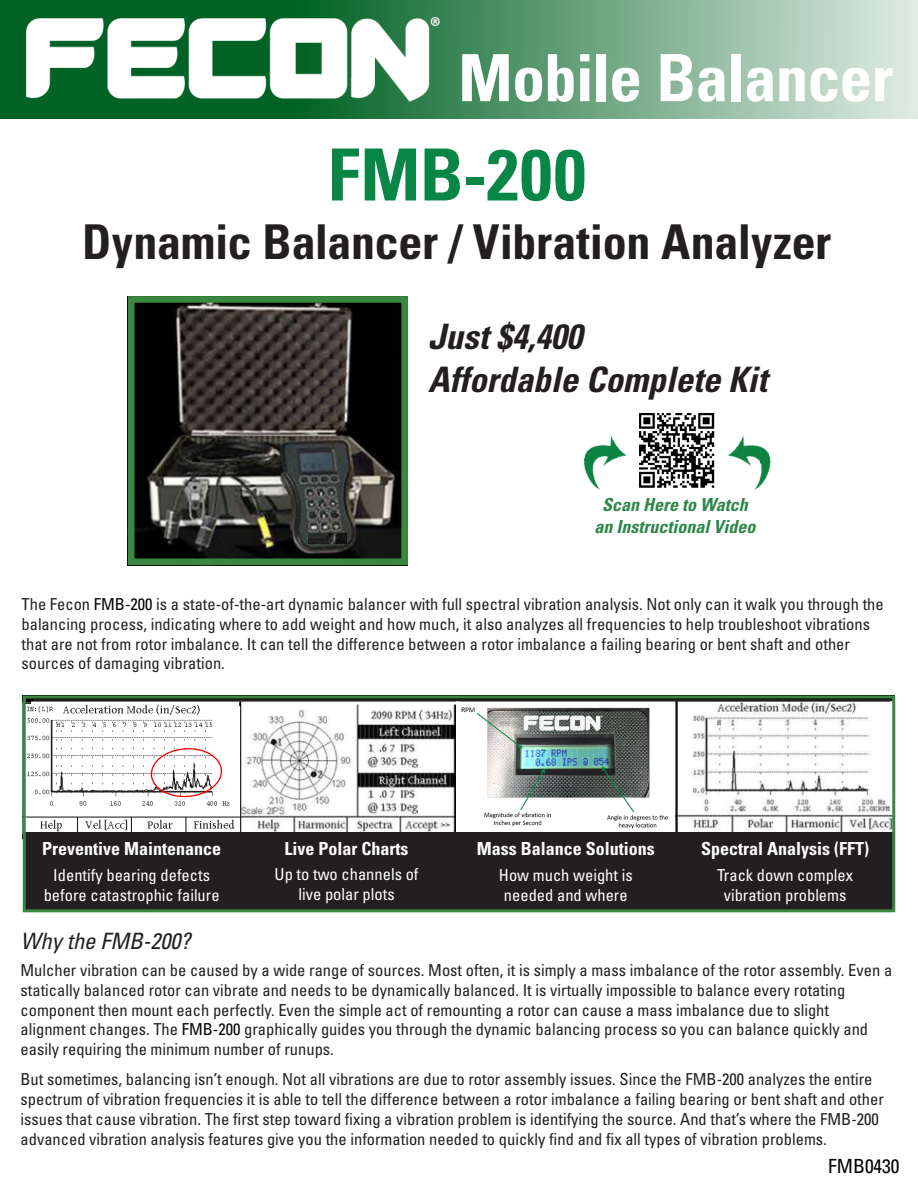
<style>
.page{position:relative;width:918px;height:1188px;background:#fff}
.page>*{position:absolute;margin:0;border:0;box-sizing:border-box;transform-origin:0 0}
.t1{font:700 condensed 72px "Univers LT Std";letter-spacing:.015em;color:#078646}
.t2{font:700 condensed 65.25px "Univers LT Std";letter-spacing:-.015em;color:#fff}
.t3{font:700 condensed 48px "Univers LT Std";letter-spacing:-.005em;color:#231f20}
.t4{font:italic 700 condensed 35.1px "Univers LT Std";color:#231f20}
.t5{font:italic condensed 22.5px "Univers LT Std";color:#231f20}
.t6{font:condensed 19.5px "Univers LT Std";color:#040503}
.t7{font:700 condensed 18px "Univers LT Std";color:#fff}
.t8{font:italic 700 condensed 18px "Univers LT Std";color:#2c8748}
.t9{font:condensed 16.5px/19.8px "Univers LT Std";color:#231f20}
.t10{font:condensed 16.5px/19.8px "Univers LT Std";color:#fff;text-align:center}
.s1{color:#040503}
</style>
<div class="page">
<img style="left:136px;top:304px;width:264px;height:253px">
<img style="left:308px;top:534px;width:39px;height:9px">
<div style="left:128px;top:296px;width:280px;height:269px;border:7px solid #3a883f"></div>
<img style="left:27px;top:700px;width:864px;height:132px">
<img style="left:639px;top:413px;width:75px;height:75px">
<img style="left:583px;top:435px;width:44px;height:55px">
<img style="left:714px;top:423px;width:57px;height:67px">
<img style="left:457px;top:703px;width:218px;height:129px">
<div style="left:23px;top:832px;width:871px;height:80px;background:#231f20"></div>
<div style="left:23px;top:696px;width:872px;height:216px;border:3px solid #3a883f"></div>
<hr style="left:33px;top:699px;width:857px;height:3px;background:#231f20">
<hr style="left:31px;top:702px;width:429px;height:3px;background:#fff">
<svg style="left:23px;top:702px;width:218px;height:132px"></svg>
<svg style="left:0;top:0;width:918px;height:119px;background:#6ba37f"></svg>
<img style="left:27px;top:17px;width:413px;height:84px">
<p class="t2" style="left:458px;top:38px;width:436px">Mobile Balancer</p>
<p class="t1" style="left:328px;top:131px;width:260px">FMB-200</p>
<p class="t3" style="left:82px;top:212px;width:751px">Dynamic Balancer / Vibration Analyzer</p>
<p class="t4" style="left:428px;top:315px;width:155px">Just $4,400</p>
<p class="t4" style="left:428px;top:358px;width:341px">Affordable Complete Kit</p>
<p class="t8" style="left:602px;top:494px;width:147px">Scan Here to Watch</p>
<p class="t8" style="left:595px;top:515px;width:163px">an Instructional Video</p>
<p class="t9" style="left:22px;top:594px;width:864px">The Fecon <span class="s1">FMB-200</span> is a state-of-the-art dynamic balancer with full spectral vibration analysis. Not only can it walk you through the balancing process, indicating where to add weight and how much, it also analyzes all frequencies to help troubleshoot vibrations that are not from rotor imbalance. It can tell the difference between a rotor imbalance a failing bearing or bent shaft and other sources of damaging vibration.</p>
<p class="t7" style="left:42px;top:838px;width:180px">Preventive Maintenance</p>
<p class="t10" style="left:44px;top:865px;width:177px">Identify bearing defects before catastrophic failure</p>
<p class="t7" style="left:285px;top:837px;width:125px">Live Polar Charts</p>
<p class="t10" style="left:275px;top:864px;width:145px">Up to two channels of</p>
<p class="t10" style="left:298px;top:884px;width:98px">live polar plots</p>
<p class="t7" style="left:477px;top:838px;width:179px">Mass Balance Solutions</p>
<p class="t10" style="left:499px;top:865px;width:135px">How much weight is needed and where</p>
<p class="t7" style="left:701px;top:838px;width:169px">Spectral Analysis (FFT)</p>
<p class="t10" style="left:717px;top:865px;width:138px">Track down complex vibration problems</p>
<p class="t5" style="left:21px;top:927px;width:171px">Why the FMB-200?</p>
<p class="t9" style="left:21px;top:960px;width:873px">Mulcher vibration can be caused by a wide range of sources. Most often, it is simply a mass imbalance of the rotor assembly. Even a statically balanced rotor can vibrate and needs to be dynamically balanced. It is virtually impossible to balance every rotating component then mount each perfectly. Even the simple act of remounting a rotor can cause a mass imbalance due to slight alignment changes. The <span class="s1">FMB-200</span> graphically guides you through the dynamic balancing process so you can balance quickly and easily requiring the minimum number of runups.</p>
<p class="t9" style="left:21px;top:1069px;width:865px">But sometimes, balancing isn’t enough. Not all vibrations are due to rotor assembly issues. Since the FMB-200 analyzes the entire spectrum of vibration frequencies it is able to tell the difference between a rotor imbalance a failing bearing or bent shaft and other issues that cause vibration. The first step toward fixing a vibration problem is identifying the source. And that’s where the FMB-200 advanced vibration analysis features give you the information needed to quickly find and fix all types of vibration problems.</p>
<p class="t6" style="left:828px;top:1154px;width:73px">FMB0430</p>
</div>
